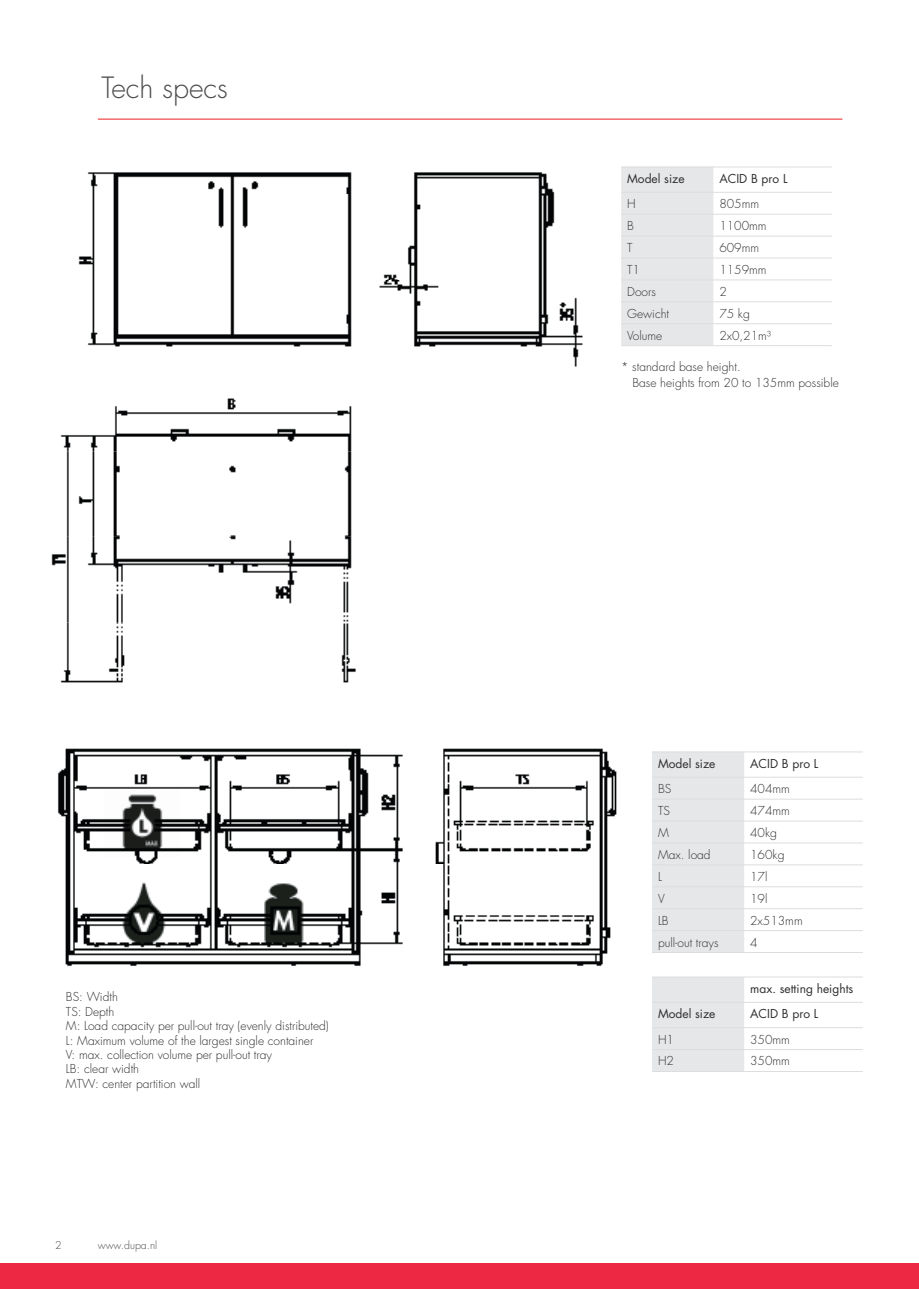
<style>
.page{position:relative;width:919px;height:1289px;background:#fff}
.page>*{position:absolute;margin:0;border:0;box-sizing:border-box;transform-origin:0 0}
.t1{font:300 28.5px "Futura Std";color:#4b4c4d}
.t2{font:300 12px/14.4px "Futura Std";color:#312f30}
.t3{font:12px "Futura Std";color:#312f30}
.t4{font:300 10.5px "Futura Std";color:#4b4c4d}
</style>
<div class="page">
<hr style="left:98px;top:119px;width:744px;height:1px;background:#ee1d23">
<div style="left:0;top:1263px;width:918px;height:25px;background:#ed2842"></div>
<img style="left:51px;top:172px;width:532px;height:450px">
<img style="left:60px;top:622px;width:296px;height:61px">
<img style="left:58px;top:748px;width:559px;height:218px">
<div style="left:621px;top:168px;width:92px;height:177px;background:#e6e7e9"></div>
<hr style="left:621px;top:167px;width:92px;height:1px;background:#dcdddf">
<hr style="left:713px;top:167px;width:118px;height:1px;background:#dcdddf">
<hr style="left:621px;top:192px;width:92px;height:1px;background:#dcdddf">
<hr style="left:713px;top:192px;width:118px;height:1px;background:#dcdddf">
<hr style="left:621px;top:214px;width:92px;height:1px;background:#dcdddf">
<hr style="left:713px;top:214px;width:118px;height:1px;background:#dcdddf">
<hr style="left:621px;top:236px;width:92px;height:1px;background:#dcdddf">
<hr style="left:713px;top:236px;width:118px;height:1px;background:#dcdddf">
<hr style="left:621px;top:258px;width:92px;height:1px;background:#dcdddf">
<hr style="left:713px;top:258px;width:118px;height:1px;background:#dcdddf">
<hr style="left:621px;top:279px;width:92px;height:1px;background:#dcdddf">
<hr style="left:713px;top:279px;width:118px;height:1px;background:#dcdddf">
<hr style="left:621px;top:301px;width:92px;height:1px;background:#dcdddf">
<hr style="left:713px;top:301px;width:118px;height:1px;background:#dcdddf">
<hr style="left:621px;top:323px;width:92px;height:1px;background:#dcdddf">
<hr style="left:713px;top:323px;width:118px;height:1px;background:#dcdddf">
<hr style="left:621px;top:345px;width:92px;height:1px;background:#dcdddf">
<hr style="left:713px;top:345px;width:118px;height:1px;background:#dcdddf">
<div style="left:652px;top:752px;width:92px;height:200px;background:#e6e7e9"></div>
<hr style="left:652px;top:751px;width:92px;height:1px;background:#dcdddf">
<hr style="left:744px;top:751px;width:118px;height:1px;background:#dcdddf">
<hr style="left:652px;top:776px;width:92px;height:1px;background:#dcdddf">
<hr style="left:744px;top:776px;width:118px;height:1px;background:#dcdddf">
<hr style="left:652px;top:798px;width:92px;height:1px;background:#dcdddf">
<hr style="left:744px;top:798px;width:118px;height:1px;background:#dcdddf">
<hr style="left:652px;top:820px;width:92px;height:1px;background:#dcdddf">
<hr style="left:744px;top:820px;width:118px;height:1px;background:#dcdddf">
<hr style="left:652px;top:842px;width:92px;height:1px;background:#dcdddf">
<hr style="left:744px;top:842px;width:118px;height:1px;background:#dcdddf">
<hr style="left:652px;top:864px;width:92px;height:1px;background:#dcdddf">
<hr style="left:744px;top:864px;width:118px;height:1px;background:#dcdddf">
<hr style="left:652px;top:886px;width:92px;height:1px;background:#dcdddf">
<hr style="left:744px;top:886px;width:118px;height:1px;background:#dcdddf">
<hr style="left:652px;top:908px;width:92px;height:1px;background:#dcdddf">
<hr style="left:744px;top:908px;width:118px;height:1px;background:#dcdddf">
<hr style="left:652px;top:930px;width:92px;height:1px;background:#dcdddf">
<hr style="left:744px;top:930px;width:118px;height:1px;background:#dcdddf">
<hr style="left:652px;top:952px;width:92px;height:1px;background:#dcdddf">
<hr style="left:744px;top:952px;width:118px;height:1px;background:#dcdddf">
<div style="left:652px;top:977px;width:92px;height:94px;background:#e6e7e9"></div>
<hr style="left:652px;top:976px;width:92px;height:1px;background:#dcdddf">
<hr style="left:744px;top:976px;width:118px;height:1px;background:#dcdddf">
<hr style="left:652px;top:1001px;width:92px;height:1px;background:#dcdddf">
<hr style="left:744px;top:1001px;width:118px;height:1px;background:#dcdddf">
<hr style="left:652px;top:1027px;width:92px;height:1px;background:#dcdddf">
<hr style="left:744px;top:1027px;width:118px;height:1px;background:#dcdddf">
<hr style="left:652px;top:1049px;width:92px;height:1px;background:#dcdddf">
<hr style="left:744px;top:1049px;width:118px;height:1px;background:#dcdddf">
<hr style="left:652px;top:1071px;width:92px;height:1px;background:#dcdddf">
<hr style="left:744px;top:1071px;width:118px;height:1px;background:#dcdddf">
<h1 class="t1" style="left:101px;top:70px;width:128px">Tech specs</h1>
<p class="t2" style="left:66px;top:990px;width:264px">BS: Width<br>TS: Depth<br>M: Load capacity per pull-out tray (evenly distributed)<br>L: Maximum volume of the largest single container<br>V: max. collection volume per pull-out tray<br>LB: clear width<br>MTW: center partition wall</p>
<p class="t4" style="left:55px;top:1238px;width:8px">2</p>
<p class="t4" style="left:98px;top:1238px;width:61px">www.dupa.nl</p>
<p class="t3" style="left:627px;top:171px;width:59px">Model size</p>
<p class="t3" style="left:719px;top:171px;width:70px">ACID B pro L</p>
<p class="t2" style="left:627px;top:197px;width:10px">H</p>
<p class="t2" style="left:719px;top:197px;width:41px">805mm</p>
<p class="t2" style="left:627px;top:219px;width:8px">B</p>
<p class="t2" style="left:719px;top:219px;width:49px">1100mm</p>
<p class="t2" style="left:627px;top:241px;width:7px">T</p>
<p class="t2" style="left:719px;top:241px;width:41px">609mm</p>
<p class="t2" style="left:627px;top:263px;width:14px">T1</p>
<p class="t2" style="left:719px;top:263px;width:49px">1159mm</p>
<p class="t2" style="left:627px;top:284px;width:30px">Doors</p>
<p class="t2" style="left:719px;top:284px;width:9px">2</p>
<p class="t2" style="left:627px;top:306px;width:43px">Gewicht</p>
<p class="t2" style="left:719px;top:306px;width:32px">75 kg</p>
<p class="t2" style="left:627px;top:328px;width:37px">Volume</p>
<p class="t2" style="left:719px;top:328px;width:53px">2x0,21m³</p>
<p class="t2" style="left:632px;top:359px;width:208px;line-height:16.5px;text-indent:-11px">* standard base height.<br>Base heights from 20 to 135mm possible</p>
<p class="t3" style="left:658px;top:755px;width:59px">Model size</p>
<p class="t3" style="left:750px;top:755px;width:70px">ACID B pro L</p>
<p class="t2" style="left:658px;top:782px;width:15px">BS</p>
<p class="t2" style="left:750px;top:782px;width:41px">404mm</p>
<p class="t2" style="left:658px;top:803px;width:13px">TS</p>
<p class="t2" style="left:750px;top:803px;width:41px">474mm</p>
<p class="t2" style="left:658px;top:825px;width:12px">M</p>
<p class="t2" style="left:750px;top:825px;width:28px">40kg</p>
<p class="t2" style="left:658px;top:847px;width:54px">Max. load</p>
<p class="t2" style="left:750px;top:847px;width:36px">160kg</p>
<p class="t2" style="left:658px;top:869px;width:5px">L</p>
<p class="t2" style="left:750px;top:869px;width:19px">17l</p>
<p class="t2" style="left:658px;top:891px;width:8px">V</p>
<p class="t2" style="left:750px;top:891px;width:19px">19l</p>
<p class="t2" style="left:658px;top:913px;width:12px">LB</p>
<p class="t2" style="left:750px;top:913px;width:54px">2x513mm</p>
<p class="t2" style="left:658px;top:935px;width:62px">pull-out trays</p>
<p class="t2" style="left:750px;top:935px;width:9px">4</p>
<p class="t3" style="left:750px;top:980px;width:105px">max. setting heights</p>
<p class="t3" style="left:658px;top:1006px;width:59px">Model size</p>
<p class="t3" style="left:750px;top:1006px;width:70px">ACID B pro L</p>
<p class="t2" style="left:658px;top:1032px;width:18px">H1</p>
<p class="t2" style="left:750px;top:1032px;width:41px">350mm</p>
<p class="t2" style="left:658px;top:1054px;width:18px">H2</p>
<p class="t2" style="left:750px;top:1054px;width:41px">350mm</p>
</div>
